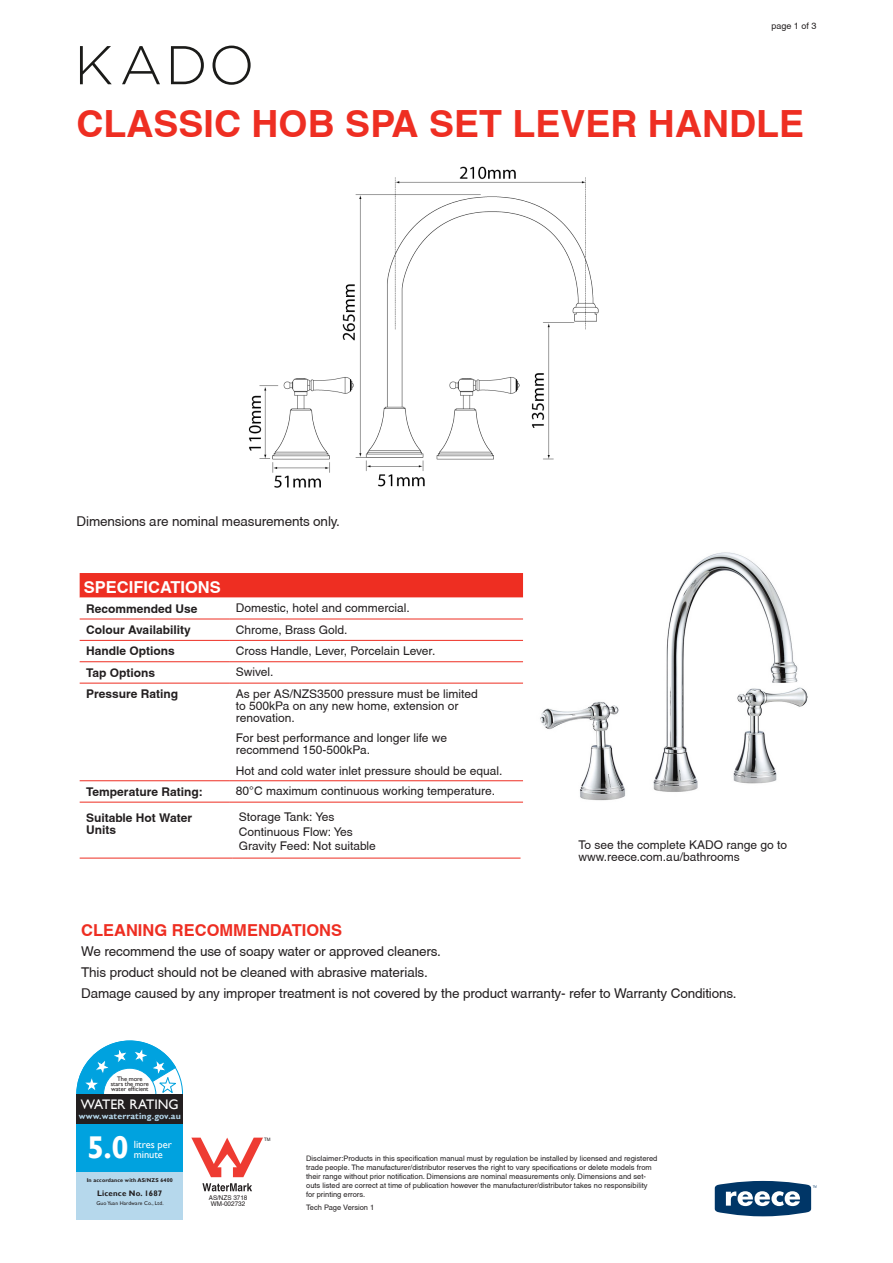
<style>
.page{position:relative;width:893px;height:1263px;background:#fff}
.page>*{position:absolute;margin:0;border:0;box-sizing:border-box;transform-origin:0 0}
.L1_Sub_Main_Head{font:700 37.5px "Helvetica";color:#ee2e22}
.t1{font:700 31.5px "Gill Sans";color:#fff}
.L2_SUB_HEAD{font:700 16.5px "Helvetica";color:#ee2e22}
.L4_Table_Header{font:700 16.5px "Helvetica";color:#fff}
.t2{font:13.8px "Gill Sans";letter-spacing:-.01em;color:#fff}
.L3_Body{font:13.5px "Helvetica";letter-spacing:-.01em;color:#231f20}
.L6_Table_Body{font:12px/12px "Helvetica";color:#231f20}
.L5_Table_Bold{font:700 12px/12px "Helvetica";color:#231f20}
.Call_to_action{font:12px/12px "Helvetica";color:#231f20}
.t3{font:10.5px/10.5px "Gill Sans";color:#fff}
.t4{font:9px "Helvetica";color:#231f20}
.t5{font:700 8.85px "Gill Sans";letter-spacing:.02em;color:#b6d8ec}
.t6{font:700 7.95px "Gill Sans";letter-spacing:.02em;color:#231f20}
.T___C{font:7.5px/9px "Helvetica";color:#231f20}
.t7{font:6.6px "Helvetica";color:#231f20}
.t8{font:6.45px/5.4px "Gill Sans";letter-spacing:-.01em;color:#231f20;text-align:center}
.t9{font:700 5.4px "Gill Sans";letter-spacing:.02em;color:#231f20}
.t10{font:5.4px "Gill Sans";letter-spacing:.02em;color:#231f20}
.t11{font:4.65px "Helvetica";color:#231f20}
</style>
<div class="page">
<div style="left:80px;top:573px;width:443px;height:25px;background:#ee2e22"></div>
<svg style="left:80px;top:618px;width:443px;height:1px"></svg>
<svg style="left:80px;top:639px;width:443px;height:163px"></svg>
<hr style="left:80px;top:619px;width:150px;height:1px;background:#ee2e22">
<hr style="left:230px;top:619px;width:293px;height:1px;background:#ee2e22">
<hr style="left:80px;top:640px;width:150px;height:1px;background:#ee2e22">
<hr style="left:230px;top:640px;width:293px;height:1px;background:#ee2e22">
<hr style="left:80px;top:661px;width:150px;height:1px;background:#ee2e22">
<hr style="left:230px;top:661px;width:293px;height:1px;background:#ee2e22">
<hr style="left:80px;top:683px;width:150px;height:1px;background:#ee2e22">
<hr style="left:230px;top:683px;width:293px;height:1px;background:#ee2e22">
<hr style="left:80px;top:780px;width:150px;height:1px;background:#ee2e22">
<hr style="left:230px;top:780px;width:293px;height:1px;background:#ee2e22">
<hr style="left:80px;top:802px;width:150px;height:1px;background:#ee2e22">
<hr style="left:230px;top:802px;width:293px;height:1px;background:#ee2e22">
<svg style="left:80px;top:857px;width:441px;height:1px"></svg>
<hr style="left:80px;top:858px;width:153px;height:1px;background:#ee2e22">
<hr style="left:233px;top:858px;width:288px;height:1px;background:#ee2e22">
<svg style="left:80px;top:46px;width:32px;height:38px"></svg>
<svg style="left:122px;top:46px;width:38px;height:38px"></svg>
<svg style="left:171px;top:46px;width:33px;height:38px"></svg>
<svg style="left:213px;top:46px;width:38px;height:39px"></svg>
<img style="left:540px;top:552px;width:268px;height:249px">
<img style="left:248px;top:166px;width:351px;height:322px">
<div style="left:77px;top:1124px;width:106px;height:48px;background:#00a2df"></div>
<div style="left:77px;top:1172px;width:106px;height:47px;background:#b6d8ec"></div>
<div style="left:77px;top:1094px;width:106px;height:30px;background:#231f20"></div>
<svg style="left:77px;top:1041px;width:106px;height:53px"></svg>
<svg style="left:191px;top:1137px;width:72px;height:40px"></svg>
<svg style="left:202px;top:1183px;width:50px;height:8px"></svg>
<svg style="left:715px;top:1181px;width:101px;height:35px"></svg>
<p class="t4" style="left:771px;top:21px;width:47px">page 1 of 3</p>
<p class="L1_Sub_Main_Head" style="left:77px;top:101px;width:729px">CLASSIC HOB SPA SET LEVER HANDLE</p>
<p class="L3_Body" style="left:77px;top:514px;width:265px">Dimensions are nominal measurements only.</p>
<p class="L4_Table_Header" style="left:84px;top:577px;width:138px">SPECIFICATIONS</p>
<p class="L5_Table_Bold" style="left:86px;top:602px;width:113px">Recommended Use</p>
<p class="L6_Table_Body" style="left:236px;top:602px;width:175px">Domestic, hotel and commercial.</p>
<p class="L5_Table_Bold" style="left:86px;top:624px;width:106px">Colour Availability</p>
<p class="L6_Table_Body" style="left:236px;top:623px;width:113px">Chrome, Brass Gold.</p>
<p class="L5_Table_Bold" style="left:86px;top:645px;width:90px">Handle Options</p>
<p class="L6_Table_Body" style="left:236px;top:645px;width:201px">Cross Handle, Lever, Porcelain Lever.</p>
<p class="L5_Table_Bold" style="left:86px;top:666px;width:71px">Tap Options</p>
<p class="L6_Table_Body" style="left:236px;top:666px;width:39px">Swivel.</p>
<p class="L5_Table_Bold" style="left:86px;top:688px;width:94px">Pressure Rating</p>
<p class="L6_Table_Body" style="left:236px;top:687px;width:243px">As per AS/NZS3500 pressure must be limited to 500kPa on any new home, extension or renovation.</p>
<p class="L6_Table_Body" style="left:236px;top:732px;width:213px">For best performance and longer life we recommend 150-500kPa.</p>
<p class="L6_Table_Body" style="left:236px;top:764px;width:268px">Hot and cold water inlet pressure should be equal.</p>
<p class="L5_Table_Bold" style="left:86px;top:785px;width:118px">Temperature Rating:</p>
<p class="L6_Table_Body" style="left:236px;top:785px;width:261px">80°C maximum continuous working temperature.</p>
<p class="L5_Table_Bold" style="left:86px;top:811px;width:108px">Suitable Hot Water<br>Units</p>
<p class="L6_Table_Body" style="left:239px;top:811px;width:97px">Storage Tank: Yes</p>
<p class="L6_Table_Body" style="left:239px;top:826px;width:116px">Continuous Flow: Yes</p>
<p class="L6_Table_Body" style="left:239px;top:840px;width:139px">Gravity Feed: Not suitable</p>
<p class="Call_to_action" style="left:578px;top:839px;width:210px">To see the complete KADO range go to www.reece.com.au/bathrooms</p>
<p class="L2_SUB_HEAD" style="left:81px;top:920px;width:262px">CLEANING RECOMMENDATIONS</p>
<p class="L3_Body" style="left:81px;top:944px;width:361px">We recommend the use of soapy water or approved cleaners.</p>
<p class="L3_Body" style="left:81px;top:965px;width:348px">This product should not be cleaned with abrasive materials.</p>
<p class="L3_Body" style="left:81px;top:985px;width:657px">Damage caused by any improper treatment is not covered by the product warranty- refer to Warranty Conditions.</p>
<p class="t8" style="left:111px;top:1076px;width:40px">The more stars the more water efficient</p>
<p class="t2" style="left:81px;top:1097px;width:100px">WATER RATING</p>
<p class="t5" style="left:79px;top:1111px;width:104px">www.waterrating.gov.au</p>
<p class="t1" style="left:87px;top:1129px;width:43px">5.0</p>
<p class="t3" style="left:134px;top:1139px;width:40px">litres per minute</p>
<p class="t9" style="left:87px;top:1176px;width:88px">In accordance with AS/NZS 6400</p>
<p class="t6" style="left:97px;top:1188px;width:67px">Licence No. 1687</p>
<p class="t10" style="left:96px;top:1200px;width:69px">Guo Yuan Hardware Co., Ltd.</p>
<p class="t11" style="left:264px;top:1136px;width:8px">TM</p>
<p class="t7" style="left:209px;top:1193px;width:40px">AS/NZS 3718</p>
<p class="t7" style="left:211px;top:1200px;width:36px">WM-002732</p>
<p class="T___C" style="left:306px;top:1154px;width:353px">Disclaimer:Products in this specification manual must by regulation be installed by licensed and registered trade people. The manufacturer/distributor reserves the right to vary specifications or delete models from their range without prior notification. Dimensions are nominal measurements only. Dimensions and set&shy;outs listed are correct at time of publication however the manufacturer/distributor takes no responsibility for printing errors.</p>
<p class="T___C" style="left:306px;top:1203px;width:70px">Tech Page Version 1</p>
</div>
